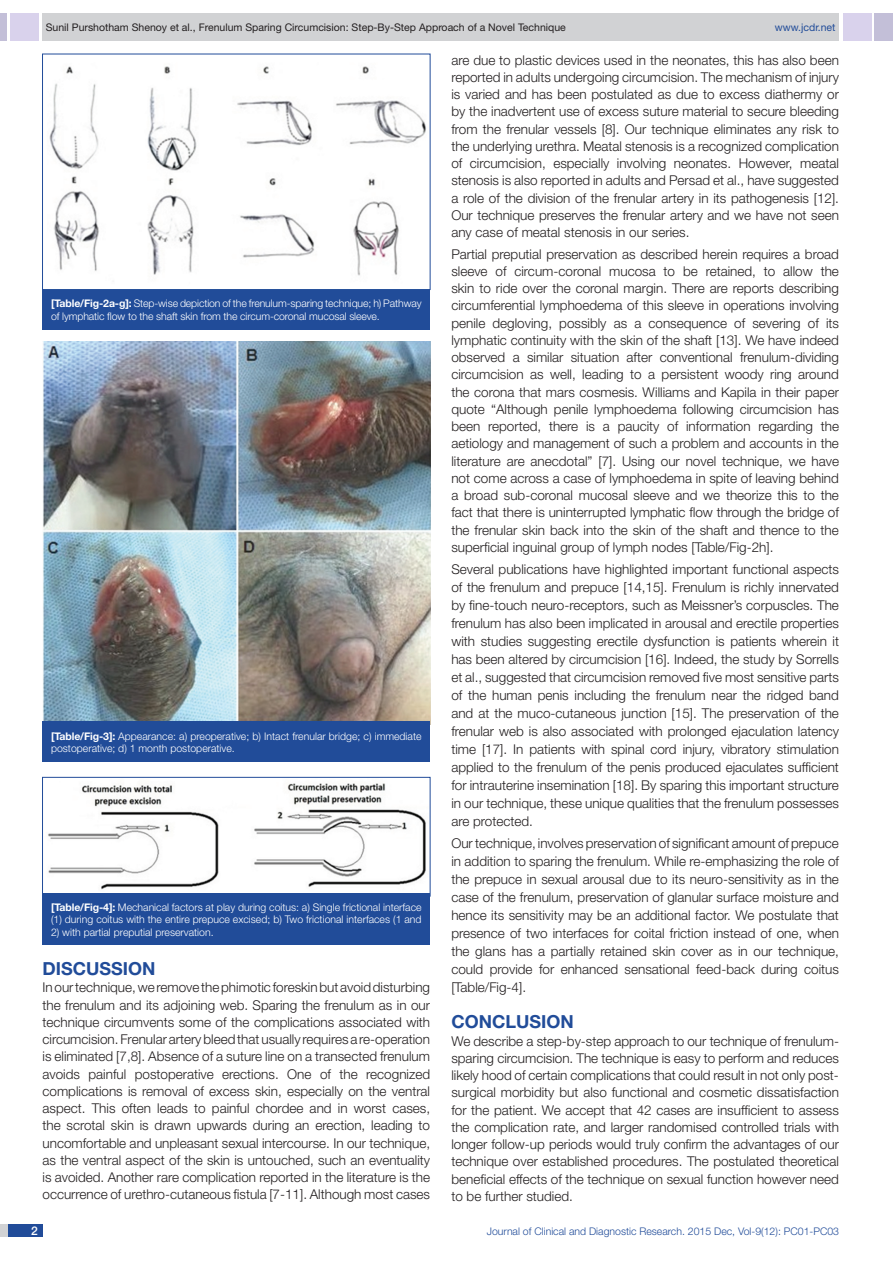
<style>
.page{position:relative;width:893px;height:1263px;background:#fff}
.page>*{position:absolute;margin:0;border:0;box-sizing:border-box;transform-origin:0 0}
.Level_1{font:700 18px "Helvetica Neue";color:#214c99}
.Body_text{font:300 13.5px/17.2px "Helvetica Neue";color:#231f20;text-align:justify}
.t1{font:500 12px "Helvetica Neue";color:#fff}
.Table_text{font:300 10.5px/12.6px "Helvetica Neue";color:#fff}
.t2{font:10.5px "Helvetica Neue";color:#231f20}
.t3{font:300 10.5px "Helvetica Neue";color:#214c99}
.t4{font:10.5px "Helvetica Neue";color:#214c99}
.s1{font-weight:700}
</style>
<div class="page">
<div style="left:0;top:13px;width:7px;height:28px;background:#c3bfd8"></div>
<div style="left:10px;top:13px;width:29px;height:28px;background:#d9d2ec"></div>
<div style="left:43px;top:13px;width:796px;height:28px;background:#d1d2d4"></div>
<div style="left:875px;top:13px;width:18px;height:28px;background:#c3bfd8"></div>
<div style="left:843px;top:13px;width:29px;height:28px;background:#d9d2ec"></div>
<div style="left:0;top:1224px;width:43px;height:13px;background:#d1d2d4"></div>
<div style="left:8px;top:1224px;width:35px;height:13px;background:#214c99"></div>
<div style="left:43px;top:289px;width:387px;height:41px;background:#214c99"></div>
<img style="left:49px;top:66px;width:377px;height:210px">
<div style="left:42px;top:54px;width:388px;height:236px;border:1px solid #214c99"></div>
<img style="left:43px;top:341px;width:387px;height:380px">
<img style="left:48px;top:783px;width:378px;height:107px">
<div style="left:42px;top:777px;width:388px;height:119px;border:1px solid #214c99"></div>
<div style="left:43px;top:721px;width:387px;height:41px;background:#214c99"></div>
<div style="left:43px;top:893px;width:387px;height:52px;background:#214c99"></div>
<p class="t2" style="left:46px;top:21px;width:522px">Sunil Purshotham Shenoy et al., Frenulum Sparing Circumcision: Step-By-Step Approach of a Novel Technique</p>
<p class="t4" style="left:775px;top:21px;width:62px">www.jcdr.net</p>
<p class="Table_text" style="left:51px;top:297px;width:372px"><span class="s1">[TABLE/FIG-2A-G]:</span> Step-wise depiction of the frenulum-sparing technique; h) Pathway of lymphatic flow to the shaft skin from the circum-coronal mucosal sleeve.</p>
<p class="Table_text" style="left:51px;top:729px;width:372px"><span class="s1">[TABLE/FIG-3]:</span> Appearance: a) preoperative; b) Intact frenular bridge; c) immediate postoperative; d) 1 month postoperative.</p>
<p class="Table_text" style="left:51px;top:900px;width:372px"><span class="s1">[TABLE/FIG-4]:</span> Mechanical factors at play during coitus: a) Single frictional interface (1) during coitus with the entire prepuce excised; b) Two frictional interfaces (1 and</p>
<p class="Table_text" style="left:51px;top:926px;width:164px">2) with partial preputial preservation.</p>
<p class="Level_1" style="left:43px;top:957px;width:115px">DISCUSSION</p>
<p class="Body_text" style="left:43px;top:979px;width:389px">In our technique, we remove the phimotic foreskin but avoid disturbing the frenulum and its adjoining web. Sparing the frenulum as in our technique circumvents some of the complications associated with circumcision. Frenular artery bleed that usually requires a re-operation is eliminated [7,8]. Absence of a suture line on a transected frenulum avoids painful postoperative erections. One of the recognized complications is removal of excess skin, especially on the ventral aspect. This often leads to painful chordee and in worst cases, the scrotal skin is drawn upwards during an erection, leading to uncomfortable and unpleasant sexual intercourse. In our technique, as the ventral aspect of the skin is untouched, such an eventuality is avoided. Another rare complication reported in the literature is the occurrence of urethro-cutaneous fistula [7-11]. Although most cases</p>
<p class="Body_text" style="left:451px;top:51px;width:389px">are due to plastic devices used in the neonates, this has also been reported in adults undergoing circumcision. The mechanism of injury is varied and has been postulated as due to excess diathermy or by the inadvertent use of excess suture material to secure bleeding from the frenular vessels [8]. Our technique eliminates any risk to the underlying urethra. Meatal stenosis is a recognized complication of circumcision, especially involving neonates. However, meatal stenosis is also reported in adults and Persad et al., have suggested a role of the division of the frenular artery in its pathogenesis [12].<br>Our technique preserves the frenular artery and we have not seen any case of meatal stenosis in our series.</p>
<p class="Body_text" style="left:451px;top:245px;width:389px">Partial preputial preservation as described herein requires a broad sleeve of circum-coronal mucosa to be retained, to allow the skin to ride over the coronal margin. There are reports describing circumferential lymphoedema of this sleeve in operations involving penile degloving, possibly as a consequence of severing of its lymphatic continuity with the skin of the shaft [13]. We have indeed observed a similar situation after conventional frenulum-dividing circumcision as well, leading to a persistent woody ring around the corona that mars cosmesis. Williams and Kapila in their paper quote “Although penile lymphoedema following circumcision has been reported, there is a paucity of information regarding the aetiology and management of such a problem and accounts in the literature are anecdotal” [7]. Using our novel technique, we have not come across a case of lymphoedema in spite of leaving behind a broad sub-coronal mucosal sleeve and we theorize this to the fact that there is uninterrupted lymphatic flow through the bridge of the frenular skin back into the skin of the shaft and thence to the superficial inguinal group of lymph nodes [Table/Fig-2h].</p>
<p class="Body_text" style="left:451px;top:560px;width:389px;line-height:18px">Several publications have highlighted important functional aspects of the frenulum and prepuce [14,15]. Frenulum is richly innervated by fine-touch neuro-receptors, such as Meissner’s corpuscles. The frenulum has also been implicated in arousal and erectile properties with studies suggesting erectile dysfunction is patients wherein it has been altered by circumcision [16]. Indeed, the study by Sorrells et al., suggested that circumcision removed five most sensitive parts of the human penis including the frenulum near the ridged band and at the muco-cutaneous junction [15]. The preservation of the frenular web is also associated with prolonged ejaculation latency time [17]. In patients with spinal cord injury, vibratory stimulation applied to the frenulum of the penis produced ejaculates sufficient for intrauterine insemination [18]. By sparing this important structure in our technique, these unique qualities that the frenulum possesses are protected.</p>
<p class="Body_text" style="left:451px;top:834px;width:389px;line-height:18px">Our technique, involves preservation of significant amount of prepuce in addition to sparing the frenulum. While re-emphasizing the role of the prepuce in sexual arousal due to its neuro-sensitivity as in the case of the frenulum, preservation of glanular surface moisture and hence its sensitivity may be an additional factor. We postulate that presence of two interfaces for coital friction instead of one, when the glans has a partially retained skin cover as in our technique, could provide for enhanced sensational feed-back during coitus [Table/Fig-4].</p>
<p class="Level_1" style="left:451px;top:1011px;width:124px">CONCLUSION</p>
<p class="Body_text" style="left:451px;top:1032px;width:389px">We describe a step-by-step approach to our technique of frenulum&shy;sparing circumcision. The technique is easy to perform and reduces likely hood of certain complications that could result in not only post&shy;surgical morbidity but also functional and cosmetic dissatisfaction for the patient. We accept that 42 cases are insufficient to assess the complication rate, and larger randomised controlled trials with longer follow-up periods would truly confirm the advantages of our technique over established procedures. The postulated theoretical beneficial effects of the technique on sexual function however need to be further studied.</p>
<p class="t1" style="left:31px;top:1223px;width:8px">2</p>
<p class="t3" style="left:487px;top:1225px;width:354px">Journal of Clinical and Diagnostic Research. 2015 Dec, Vol-9(12): PC01-PC03</p>
</div>
